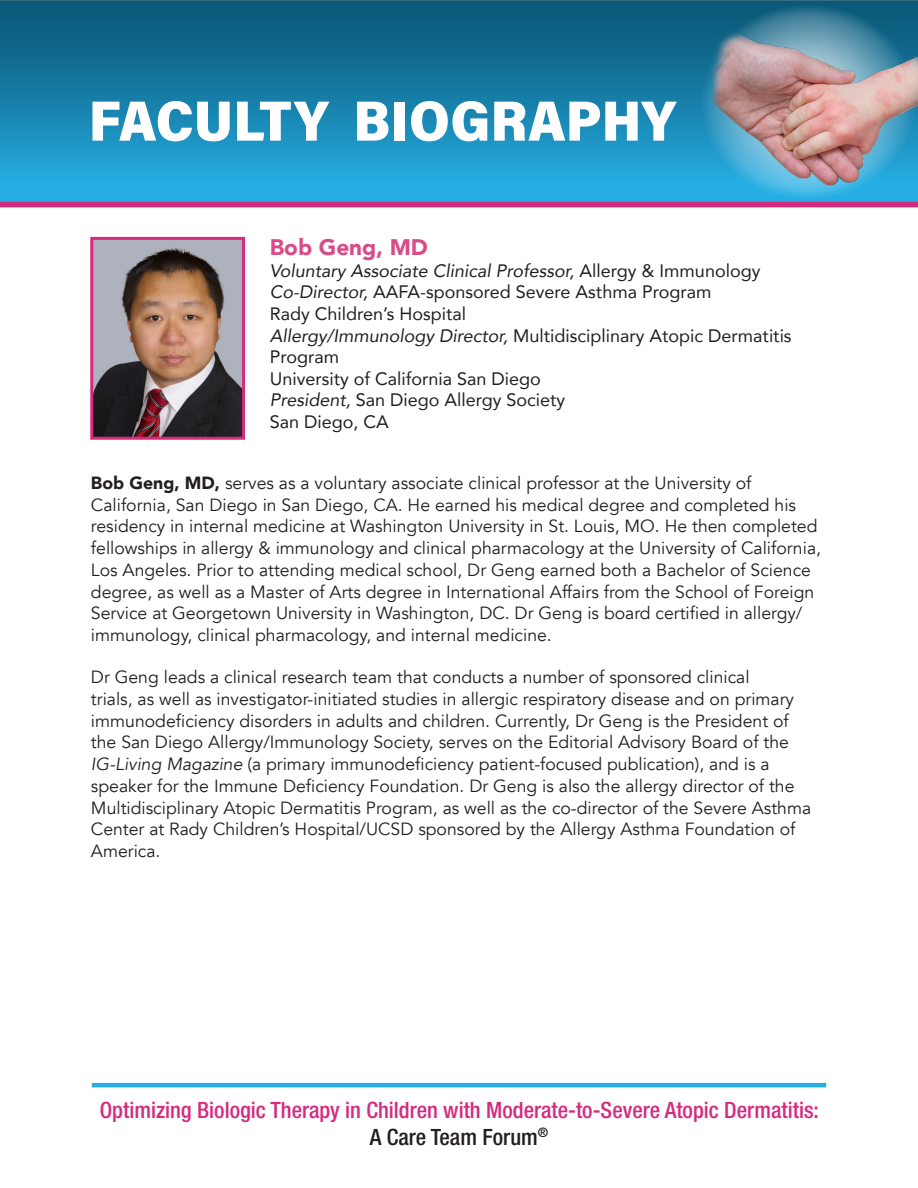
<style>
.page{position:relative;width:918px;height:1188px;background:#fff}
.page>*{position:absolute;margin:0;border:0;box-sizing:border-box;transform-origin:0 0}
.t1{font:57px "Acumin Variable Concept";letter-spacing:.005em;color:#fff}
.t2{font:500 condensed 22.5px/26.2px "Helvetica Neue LT Std";color:#d52b7f;text-align:center}
.Roboto_Light_BODY{font:900 22.5px "Avenir";color:#d84b88}
.Roboto_Light_BODY-2{font:18px/21.6px "Avenir";color:#231f20}
.Roboto_Light_BODY-3{font:italic 18px "Avenir";color:#231f20}
.Roboto_Light_BODY-4{font:17.7px/21.8px "Avenir";color:#231f20}
.s1{font-style:normal}
.s2{font-style:italic}
.s3{font-weight:900}
.s4{color:#231f20}
</style>
<div class="page">
<hr style="left:92px;top:1083px;width:734px;height:4px;background:#26aee4">
<div style="left:0;top:1px;width:918px;height:204px;background:#26aee4"></div>
<div style="left:0;top:0;width:918px;height:181px;background:linear-gradient(to bottom,#095170,#23a7db)"></div>
<div style="left:0;top:202px;width:918px;height:5px;background:#d52a7d"></div>
<img style="left:703px;top:5px;width:215px;height:192px">
<img style="left:94px;top:241px;width:147px;height:195px">
<div style="left:90px;top:237px;width:155px;height:203px;border:3px solid #d52b7f"></div>
<h1 class="t1" style="left:89px;top:82px;width:589px">FACULTY BIOGRAPHY</h1>
<p class="Roboto_Light_BODY" style="left:270px;top:228px;width:160px">Bob Geng, MD</p>
<p class="Roboto_Light_BODY-3" style="left:270px;top:260px;width:492px">Voluntary Associate Clinical Professor, <span class="s1">Allergy &amp; Immunology</span></p>
<p class="Roboto_Light_BODY-2" style="left:270px;top:281px;width:443px"><span class="s2">Co-Director,</span> AAFA-sponsored Severe Asthma Program</p>
<p class="Roboto_Light_BODY-2" style="left:270px;top:302px;width:198px">Rady Children’s Hospital</p>
<p class="Roboto_Light_BODY-2" style="left:270px;top:324px;width:523px"><span class="s2">Allergy/Immunology Director,</span> Multidisciplinary Atopic Dermatitis<br>Program</p>
<p class="Roboto_Light_BODY-2" style="left:270px;top:367px;width:273px">University of California San Diego</p>
<p class="Roboto_Light_BODY-2" style="left:270px;top:389px;width:297px"><span class="s2">President,</span> San Diego Allergy Society</p>
<p class="Roboto_Light_BODY-2" style="left:270px;top:410px;width:121px">San Diego, CA</p>
<p class="Roboto_Light_BODY-4" style="left:91px;top:472px;width:732px"><span class="s3">Bob Geng, MD,</span> serves as a voluntary associate clinical professor at the University of California, San Diego in San Diego, CA. He earned his medical degree and completed his residency in internal medicine at Washington University in St. Louis, MO. He then completed fellowships in allergy &amp; immunology and clinical pharmacology at the University of California, Los Angeles. Prior to attending medical school, Dr Geng earned both a Bachelor of Science degree, as well as a Master of Arts degree in International Affairs from the School of Foreign Service at Georgetown University in Washington, DC. Dr Geng is board certified in allergy/ immunology, clinical pharmacology, and internal medicine.</p>
<p class="Roboto_Light_BODY-4" style="left:91px;top:667px;width:722px">Dr Geng leads a clinical research team that conducts a number of sponsored clinical<br>trials, as well as investigator-initiated studies in allergic respiratory disease and on primary immunodeficiency disorders in adults and children. Currently, Dr Geng is the President of the San Diego Allergy/Immunology Society, serves on the Editorial Advisory Board of the <span class="s2">IG-Living Magazine</span> (a primary immunodeficiency patient-focused publication), and is a speaker for the Immune Deficiency Foundation. Dr Geng is also the allergy director of the Multidisciplinary Atopic Dermatitis Program, as well as the co-director of the Severe Asthma Center at Rady Children’s Hospital/UCSD sponsored by the Allergy Asthma Foundation of America.</p>
<p class="t2" style="left:100px;top:1097px;width:721px">Optimizing Biologic Therapy in Children with Moderate-to-Severe Atopic Dermatitis:<br><span class="s4">A Care Team Forum</span><sup>®</sup></p>
</div>
